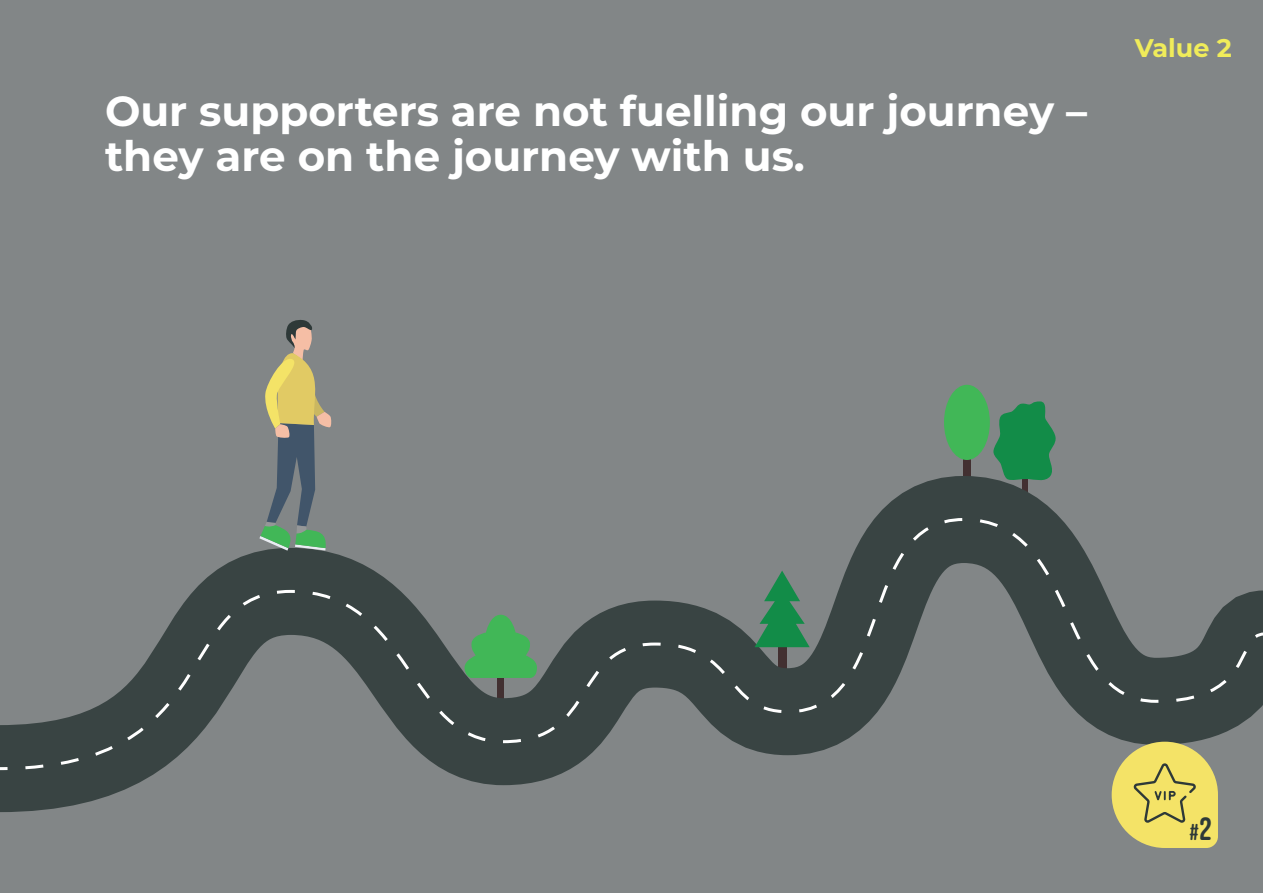
<style>
.page{position:relative;width:1263px;height:893px;background:#828687}
.page>*{position:absolute;margin:0;border:0;box-sizing:border-box;transform-origin:0 0}
.t1{font:700 42px/45px "Montserrat";color:#fff}
.t2{font:700 25.5px "Montserrat";color:#f0ec5a}
.t3{font:22.95px "Bebas Neue Rounded";color:#2e3938}
.s1{font-size:32.1px}
</style>
<div class="page">
<svg style="left:0;top:436px;width:1263px;height:376px"></svg>
<svg style="left:0;top:765px;width:11px;height:7px"></svg>
<svg style="left:22px;top:516px;width:1232px;height:255px"></svg>
<svg style="left:1251px;top:631px;width:12px;height:10px"></svg>
<div style="left:944px;top:385px;width:46px;height:75px;background:#41b757;border-radius:50%"></div>
<svg style="left:993px;top:401px;width:63px;height:82px"></svg>
<svg style="left:464px;top:615px;width:73px;height:63px"></svg>
<svg style="left:754px;top:571px;width:56px;height:76px"></svg>
<svg style="left:1112px;top:742px;width:106px;height:106px;background:#d7cb69"></svg>
<svg style="left:259px;top:320px;width:73px;height:231px"></svg>
<p class="t1" style="left:105px;top:86px;width:983px">Our supporters are not fuelling our journey – they are on the journey with us.</p>
<p class="t2" style="left:1135px;top:30px;width:98px">Value 2</p>
<p class="t3" style="left:1189px;top:819px;width:24px">#<span class="s1">2</span></p>
</div>
